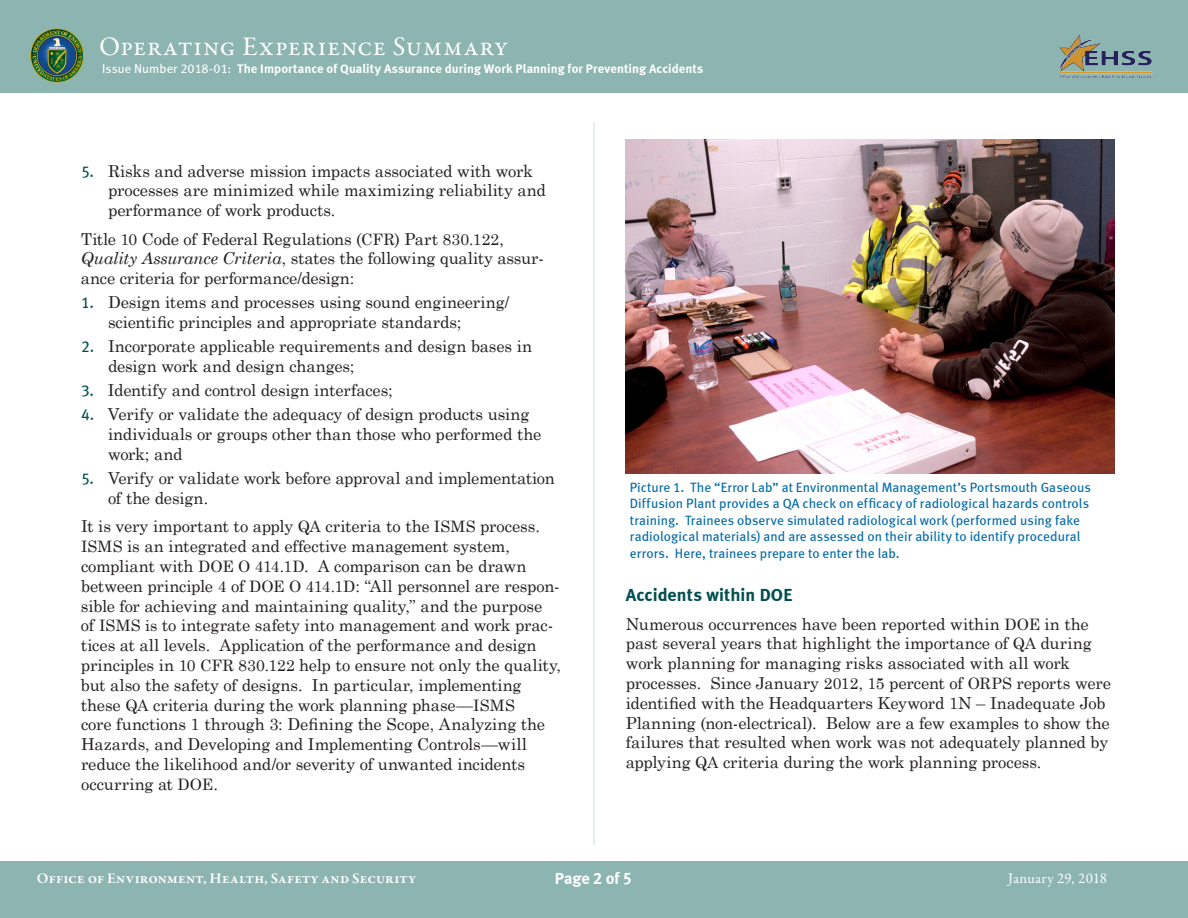
<style>
.page{position:relative;width:1188px;height:918px;background:#fff}
.page>*{position:absolute;margin:0;border:0;box-sizing:border-box;transform-origin:0 0}
.t1{font:27px "Garamond Premr Pro";letter-spacing:.02em;color:#fff}
.Heading{font:18px "Meta Bold LF";letter-spacing:.005em;color:#004e50}
.Regular_Text_Left_Ju{font:16.5px/19.8px "Century Schoolbook";letter-spacing:-.01em;color:#231f20}
.Regular_Text_Bullets{font:16.5px/19.8px "Century Schoolbook";letter-spacing:-.01em;color:#231f20}
.t2{font:16.5px "Meta Bold LF";letter-spacing:-.01em;color:#fff}
.t3{font:600 15px "Garamond Premr Pro";letter-spacing:.015em;color:#fff}
.t4{font:15px "Garamond Premr Pro";letter-spacing:.015em;color:#fff}
.Heading-2{font:13.5px/16.5px "Meta Book LF";letter-spacing:.005em;color:#006aa8}
.Header_subheadline{font:12.75px "Meta Bold LF";letter-spacing:.005em;color:#fff}
.s1{font-family:"Meta Book LF"}
.s2{font-family:"Meta Book LF";font-size:15.75px;color:#005050}
.s3{font-size:15.75px}
.s4{font-style:italic}
</style>
<div class="page">
<div style="left:0;top:0;width:1188px;height:92px;background:#8cb4b0"></div>
<div style="left:0;top:861px;width:1188px;height:57px;background:#8cb4b0"></div>
<img style="left:30px;top:28px;width:54px;height:54px">
<img style="left:1059px;top:34px;width:93px;height:45px">
<hr style="left:593px;top:123px;width:2px;height:722px;background:#dfeae9">
<img style="left:626px;top:139px;width:489px;height:334px">
<h1 class="t1" style="left:99px;top:31px;width:411px">Operating Experience Summary</h1>
<p class="Header_subheadline" style="left:102px;top:61px;width:603px"><span class="s1">Issue Number 2018-01:</span> The Importance of Quality Assurance during Work Planning for Preventing Accidents</p>
<p class="Regular_Text_Bullets" style="left:108px;top:159px;width:439px;text-indent:-27px"><span class="s2">5.</span> Risks and adverse mission impacts associated with work processes are minimized while maximizing reliability and performance of work products.</p>
<p class="Regular_Text_Left_Ju" style="left:81px;top:227px;width:465px">Title <span class="s3">10</span> Code of Federal Regulations (<span class="s3">CFR</span>) Part <span class="s3">830.122</span>,<br><span class="s4">Quality Assurance Criteria</span>, states the following quality assur&shy;ance criteria for performance/design:</p>
<p class="Regular_Text_Bullets" style="left:108px;top:291px;width:403px;text-indent:-27px"><span class="s2">1.</span> Design items and processes using sound engineering/ scientific principles and appropriate standards;</p>
<p class="Regular_Text_Bullets" style="left:108px;top:335px;width:426px;text-indent:-27px"><span class="s2">2.</span> Incorporate applicable requirements and design bases in design work and design changes;</p>
<p class="Regular_Text_Bullets" style="left:81px;top:379px;width:313px"><span class="s2">3.</span> Identify and control design interfaces;</p>
<p class="Regular_Text_Bullets" style="left:108px;top:403px;width:435px;text-indent:-27px"><span class="s2">4.</span> Verify or validate the adequacy of design products using individuals or groups other than those who performed the work; and</p>
<p class="Regular_Text_Bullets" style="left:108px;top:467px;width:448px;text-indent:-27px"><span class="s2">5.</span> Verify or validate work before approval and implementation of the design.</p>
<p class="Regular_Text_Left_Ju" style="left:81px;top:515px;width:482px">It is very important to apply <span class="s3">QA</span> criteria to the <span class="s3">ISMS</span> process.<br><span class="s3">ISMS</span> is an integrated and effective management system, compliant with <span class="s3">DOE O 414.1D</span>. A comparison can be drawn between principle <span class="s3">4</span> of <span class="s3">DOE O 414.1D</span>: “All personnel are respon&shy;sible for achieving and maintaining quality,” and the purpose<br>of <span class="s3">ISMS is</span> to integrate safety into management and work prac&shy;tices at all levels. Application of the performance and design principles in <span class="s3">10 CFR 830.122</span> help to ensure not only the quality, but also the safety of designs. In particular, implementing these <span class="s3">QA</span> criteria during the work planning phase—<span class="s3">ISMS<br></span>core functions 1 through 3: Defining the Scope, Analyzing the Hazards, and Developing and Implementing Controls—will reduce the likelihood and/or severity of unwanted incidents occurring at <span class="s3">DOE</span>.</p>
<p class="Heading-2" style="left:630px;top:478px;width:463px">Picture 1. The “Error Lab” at Environmental Management’s Portsmouth Gaseous Diffusion Plant provides a QA check on efficacy of radiological hazards controls training. Trainees observe simulated radiological work (performed using fake radiological materials) and are assessed on their ability to identify procedural errors. Here, trainees prepare to enter the lab.</p>
<p class="Heading" style="left:626px;top:584px;width:168px">Accidents within DOE</p>
<p class="Regular_Text_Left_Ju" style="left:626px;top:612px;width:487px">Numerous occurrences have been reported within <span class="s3">DOE</span> in the past several years that highlight the importance of <span class="s3">QA</span> during work planning for managing risks associated with all work processes. Since January <span class="s3">2012, 15</span> percent of <span class="s3">ORPS</span> reports were identified with the Headquarters Keyword 1N – Inadequate Job Planning (non-electrical). Below are a few examples to show the failures that resulted when work was not adequately planned by applying <span class="s3">QA</span> criteria during the work planning process.</p>
<p class="t2" style="left:555px;top:868px;width:79px">Page 2 of 5</p>
<p class="t3" style="left:37px;top:869px;width:381px">Office of Environment, Health, Safety and Security</p>
<p class="t4" style="left:1008px;top:869px;width:100px">January 29, 2018</p>
</div>
